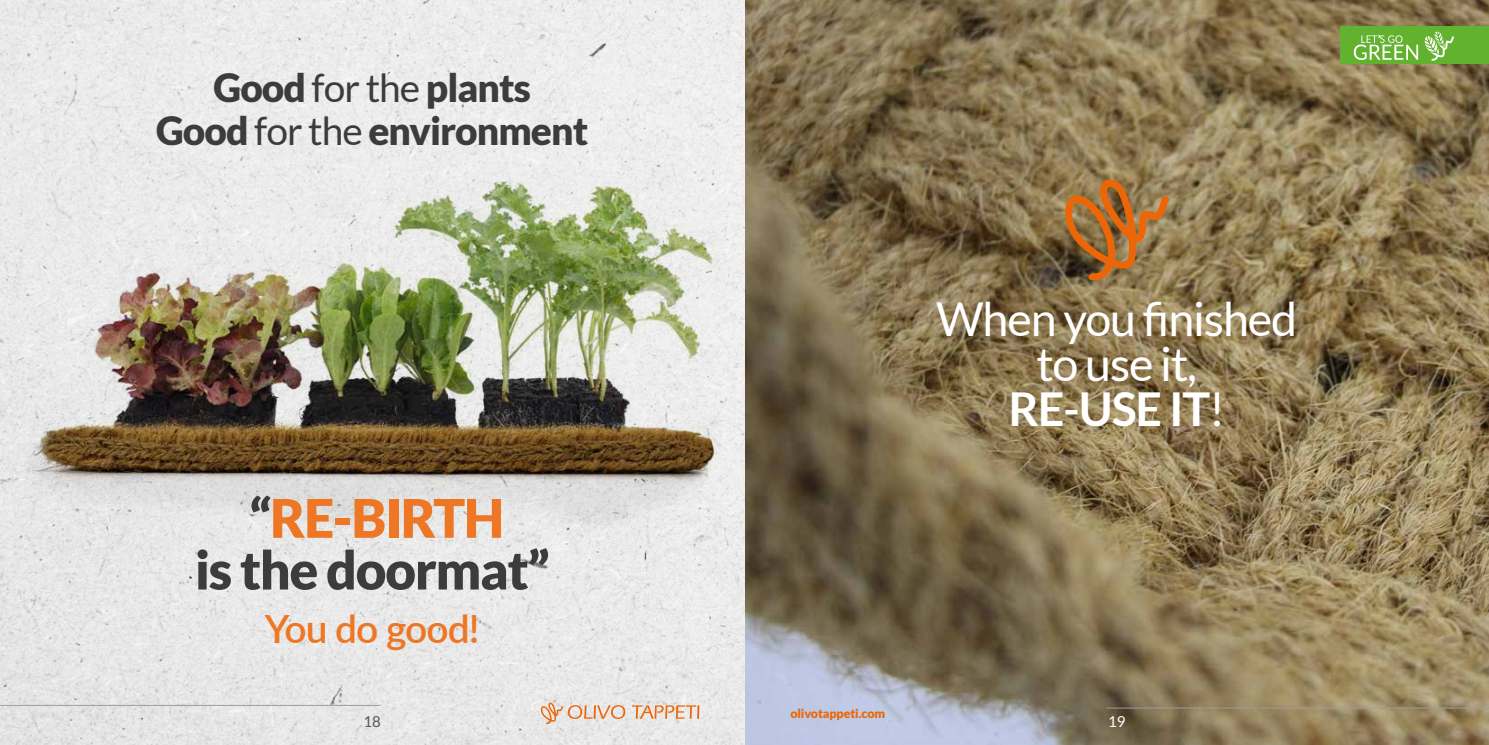
<style>
.page{position:relative;width:1489px;height:745px;background:#fff}
.page>*{position:absolute;margin:0;border:0;box-sizing:border-box;transform-origin:0 0}
.t1{font:900 53.25px/51.6px "Lato";letter-spacing:-.025em;color:#3c3c3b;text-align:center}
.t2{font:46.62px/45.2px "Lato";letter-spacing:-.025em;color:#fff;text-align:center}
.t3{font:900 38.88px/42.5px "Lato";letter-spacing:-.025em;color:#3c3c3b;text-align:center}
.t4{font:600 38.88px "Lato";letter-spacing:-.025em;color:#ee7726}
.t5{font:15px "Lato";color:#fff}
.t6{font:15px "Lato";color:#575756}
.t7{font:900 12.5px "Lato";letter-spacing:-.01em;color:#ec6608}
.s1{font-weight:400}
.s2{color:#ee7726}
.s3{font-weight:700}
</style>
<div class="page">
<img style="left:0;top:0;width:1488px;height:744px">
<hr style="left:1106px;top:707px;width:382px;height:1px;background:#9d9d9c">
<div style="left:1340px;top:26px;width:148px;height:38px;background:#62b12f"></div>
<svg style="left:1353px;top:35px;width:64px;height:25px"></svg>
<svg style="left:1424px;top:31px;width:29px;height:30px"></svg>
<svg style="left:540px;top:699px;width:159px;height:24px;background:#e8d1c1"></svg>
<hr style="left:0;top:704px;width:380px;height:1px;background:#9d9d9c">
<img style="left:11px;top:138px;width:709px;height:416px">
<svg style="left:1064px;top:178px;width:104px;height:103px;background:#9f6d39"></svg>
<p class="t3" style="left:156px;top:66px;width:433px">Good <span class="s1">for the</span> plants<br>Good <span class="s1">for the</span> environment</p>
<h1 class="t1" style="left:195px;top:491px;width:356px">“<span class="s2">RE-BIRTH<br></span>is the doormat”</h1>
<p class="t4" style="left:265px;top:599px;width:216px">You do good!</p>
<p class="t6" style="left:363px;top:713px;width:19px">18</p>
<p class="t2" style="left:936px;top:295px;width:362px">When you finished to use it,<br><span class="s3">RE-USE IT</span>!</p>
<p class="t7" style="left:790px;top:706px;width:97px">olivotappeti.com</p>
<p class="t5" style="left:1107px;top:713px;width:19px">19</p>
</div>
